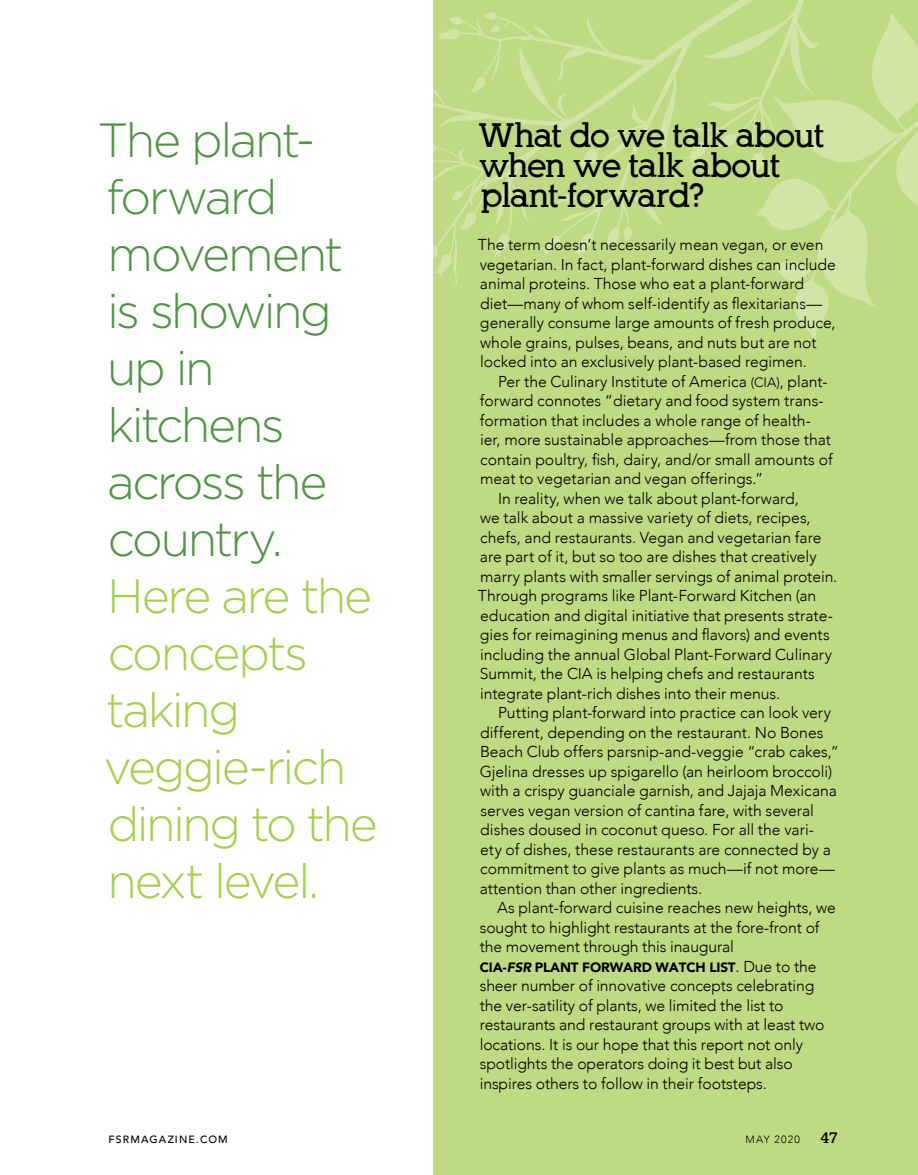
<style>
.page{position:relative;width:918px;height:1175px;background:#fff}
.page>*{position:absolute;margin:0;border:0;box-sizing:border-box;transform-origin:0 0}
.t1{font:300 48px/57px "Gotham HTF";letter-spacing:-.055em;color:#529546}
.t2{font:300 48px/57px "Gotham HTF";letter-spacing:-.05em;color:#a5cf4d}
.t3{font:700 33px/30px "Alexandria FLF";letter-spacing:-.03em;color:#000}
.t4{font:300 15.75px/19.5px "Avenir";letter-spacing:-.005em;color:#000}
.t5{font:900 13.5px "Avenir";letter-spacing:-.01em;color:#000}
.t6{font:500 10.5px "Avenir";letter-spacing:.11em;color:#000}
.t7{font:300 10.5px "Avenir";letter-spacing:.12em;color:#000}
.s1{font-size:13.5px}
.s2{font-style:italic}
.s3{font-weight:300;font-size:15.75px}
.s4{font-family:"Chaparral Pro";font-weight:600;font-size:16.5px}
</style>
<div class="page">
<div style="left:434px;top:0;width:484px;height:1174px;background:#bedb83"></div>
<svg style="left:433px;top:0;width:485px;height:345px"></svg>
<h1 class="t1" style="left:98px;top:111px;width:247px">The plant&shy;forward movement is showing up in kitchens across the country.</h1>
<h1 class="t2" style="left:104px;top:567px;width:276px">Here are the concepts taking veggie-rich dining to the next level.</h1>
<h2 class="t3" style="left:478px;top:120px;width:347px">What do we talk about when we talk about plant-forward?</h2>
<p class="t4" style="left:478px;top:235px;width:360px">The term doesn’t necessarily mean vegan, or even vegetarian. In fact, plant-forward dishes can include animal proteins. Those who eat a plant-forward diet—many of whom self-identify as flexitarians— generally consume large amounts of fresh produce, whole grains, pulses, beans, and nuts but are not locked into an exclusively plant-based regimen.</p>
<p class="t4" style="left:498px;top:371px;width:331px">Per the Culinary Institute of america <span class="s1">(CIa)</span>, plant-</p>
<p class="t4" style="left:480px;top:391px;width:345px">forward connotes “dietary and food system trans-</p>
<p class="t4" style="left:480px;top:410px;width:333px">formation that includes a whole range of health-</p>
<p class="t4" style="left:480px;top:430px;width:353px">ier, more sustainable approaches—from those that</p>
<p class="t4" style="left:480px;top:449px;width:354px">contain poultry, fish, dairy, and/or small amounts of</p>
<p class="t4" style="left:480px;top:469px;width:285px">meat to vegetarian and vegan offerings.”</p>
<p class="t4" style="left:498px;top:488px;width:302px">In reality, when we talk about plant-forward,</p>
<p class="t4" style="left:480px;top:508px;width:332px">we talk about a massive variety of diets, recipes,</p>
<p class="t4" style="left:480px;top:527px;width:343px">chefs, and restaurants. Vegan and vegetarian fare</p>
<p class="t4" style="left:480px;top:547px;width:338px">are part of it, but so too are dishes that creatively</p>
<p class="t4" style="left:480px;top:566px;width:359px">marry plants with smaller servings of animal protein.</p>
<p class="t4" style="left:478px;top:586px;width:340px">Through programs like Plant-Forward Kitchen (an</p>
<p class="t4" style="left:480px;top:605px;width:354px">education and digital initiative that presents strate-</p>
<p class="t4" style="left:480px;top:625px;width:351px">gies for reimagining menus and flavors) and events</p>
<p class="t4" style="left:480px;top:644px;width:353px">including the annual Global Plant-Forward Culinary</p>
<p class="t4" style="left:480px;top:664px;width:337px">Summit, the CIa is helping chefs and restaurants</p>
<p class="t4" style="left:480px;top:683px;width:302px">integrate plant-rich dishes into their menus.</p>
<p class="t4" style="left:498px;top:703px;width:334px">Putting plant-forward into practice can look very</p>
<p class="t4" style="left:480px;top:722px;width:345px">different, depending on the restaurant. No Bones</p>
<p class="t4" style="left:480px;top:742px;width:361px">Beach Club offers parsnip-and-veggie “crab cakes,”</p>
<p class="t4" style="left:480px;top:761px;width:354px">Gjelina dresses up spigarello (an heirloom broccoli)</p>
<p class="t4" style="left:480px;top:781px;width:358px">with a crispy guanciale garnish, and Jajaja Mexicana</p>
<p class="t4" style="left:480px;top:800px;width:335px">serves vegan version of cantina fare, with several</p>
<p class="t4" style="left:480px;top:820px;width:335px">dishes doused in coconut queso. For all the vari-</p>
<p class="t4" style="left:480px;top:839px;width:352px">ety of dishes, these restaurants are connected by a</p>
<p class="t4" style="left:480px;top:859px;width:356px">commitment to give plants as much—if not more—</p>
<p class="t4" style="left:480px;top:878px;width:224px">attention than other ingredients.</p>
<p class="t4" style="left:497px;top:898px;width:340px">as plant-forward cuisine reaches new heights, we</p>
<p class="t4" style="left:480px;top:917px;width:341px">sought to highlight restaurants at the fore-front of</p>
<p class="t4" style="left:480px;top:937px;width:256px">the movement through this inaugural</p>
<p class="t5" style="left:480px;top:955px;width:338px">CIA-<span class="s2">FSR</span> PLANT FORWARD WATCH LIST<span class="s3">. Due to the</span></p>
<p class="t4" style="left:480px;top:976px;width:346px">sheer number of innovative concepts celebrating the ver-satility of plants, we limited the list to restaurants and restaurant groups with at least two locations. It is our hope that this report not only spotlights the operators doing it best but also inspires others to follow in their footsteps.</p>
<p class="t6" style="left:109px;top:1130px;width:119px">FSRMAGAZINE.COM</p>
<p class="t7" style="left:746px;top:1132px;width:94px">May 2020 <span class="s4">47</span></p>
</div>
